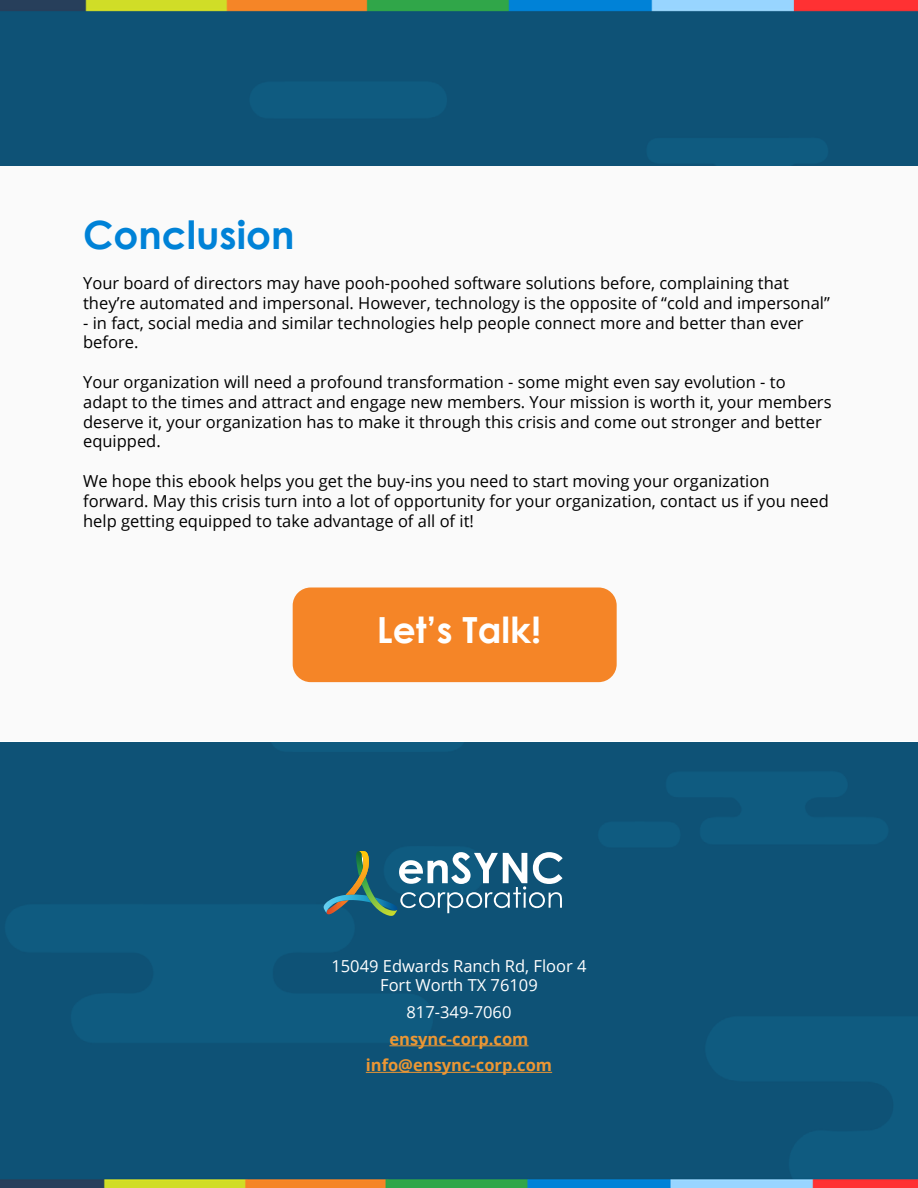
<style>
.page{position:relative;width:918px;height:1188px;background:#fff}
.page>*{position:absolute;margin:0;border:0;box-sizing:border-box;transform-origin:0 0}
.t1{font:700 39px "Century Gothic";color:#0082d7}
.t2{font:700 36px "Century Gothic";color:#fff}
.t3{font:16.5px/19.8px "Open Sans";color:#000}
.t4{font:16.5px/19.8px "Open Sans";color:#fff;text-align:center}
.t5{font:700 16.5px/26.5px "Open Sans";color:#ec9734;text-align:center}
</style>
<div class="page">
<img style="left:0;top:742px;width:918px;height:446px">
<img style="left:0;top:0;width:918px;height:166px">
<svg style="left:324px;top:851px;width:239px;height:65px;background:#43798f"></svg>
<div style="left:0;top:166px;width:918px;height:574px;background:#fafafa"></div>
<div style="left:293px;top:588px;width:324px;height:94px;background:#f58527;border-radius:18px"></div>
<hr style="left:389px;top:1045px;width:140px;height:1px;background:#ec9734">
<hr style="left:366px;top:1072px;width:186px;height:1px;background:#ec9734">
<h1 class="t1" style="left:83px;top:205px;width:213px">Conclusion</h1>
<p class="t3" style="left:83px;top:273px;width:748px">Your board of directors may have pooh-poohed software solutions before, complaining that they’re automated and impersonal. However, technology is the opposite of “cold and impersonal”</p>
<p class="t3" style="left:83px;top:312px;width:722px">- in fact, social media and similar technologies help people connect more and better than ever before.</p>
<p class="t3" style="left:83px;top:372px;width:750px">Your organization will need a profound transformation - some might even say evolution - to adapt to the times and attract and engage new members. Your mission is worth it, your members deserve it, your organization has to make it through this crisis and come out stronger and better equipped.</p>
<p class="t3" style="left:83px;top:471px;width:747px">We hope this ebook helps you get the buy-ins you need to start moving your organization forward. May this crisis turn into a lot of opportunity for your organization, contact us if you need help getting equipped to take advantage of all of it!</p>
<h2 class="t2" style="left:377px;top:603px;width:166px">Let’s Talk!</h2>
<p class="t4" style="left:331px;top:955px;width:257px">15049 Edwards Ranch Rd, Floor 4<br>Fort Worth TX 76109</p>
<p class="t4" style="left:407px;top:1002px;width:107px">817-349-7060</p>
<p class="t5" style="left:366px;top:1025px;width:188px">ensync-corp.com info@ensync-corp.com</p>
</div>
